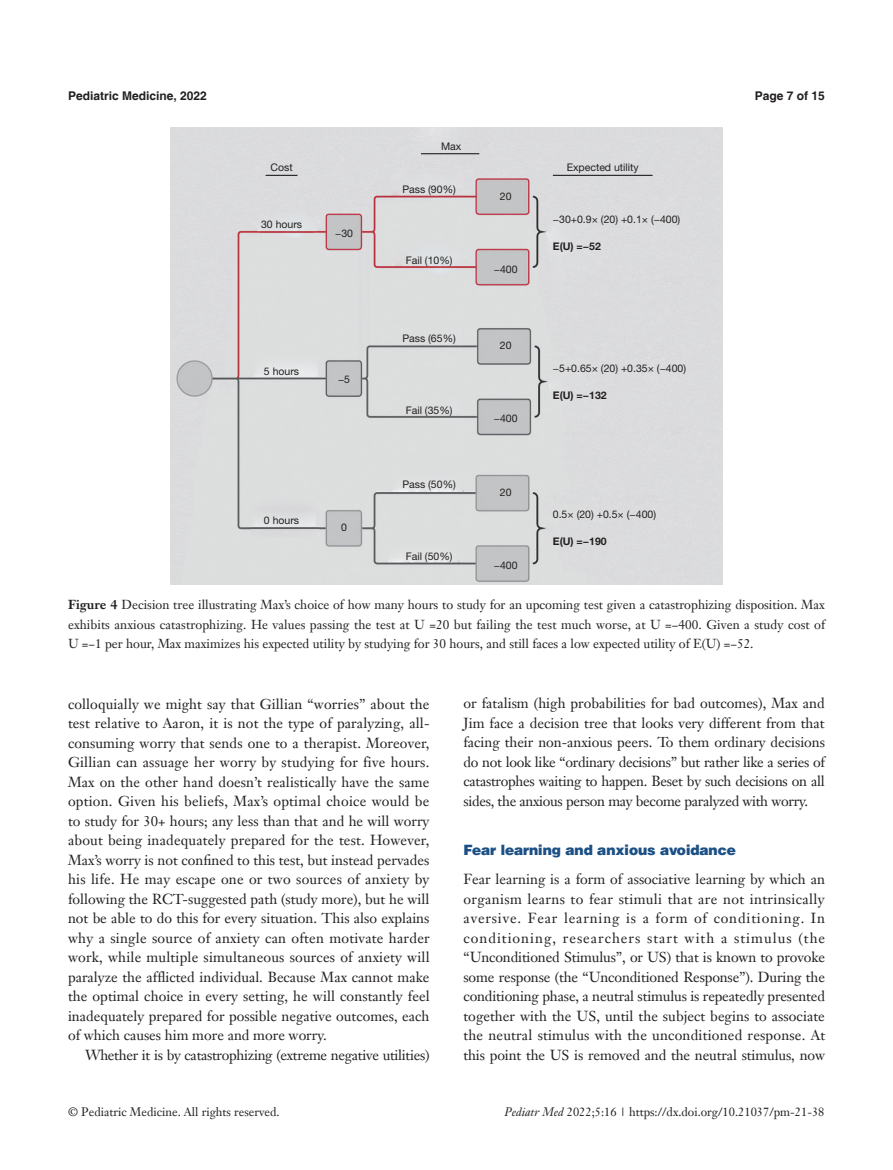
<style>
.page{position:relative;width:893px;height:1170px;background:#fff}
.page>*{position:absolute;margin:0;border:0;box-sizing:border-box;transform-origin:0 0}
.t1{font:14.25px/19.5px "Janson Text LT";letter-spacing:-.02em;color:#231f20;text-align:justify}
.t2{font:900 14.25px "Helvetica";color:#1c5085}
.t3{font:12.75px/19.5px "Janson Text LT";color:#231f20;text-align:justify}
.t4{font:12px "Janson Text LT";color:#231f20}
.t5{font:700 12px "Helvetica";color:#231f20}
.t6{font:10.5px "Helvetica Neue LT Pro";color:#231f20}
.t7{font:700 10.5px "Helvetica Neue LT Pro";color:#231f20}
.s1{font-weight:700}
.s2{font-style:italic}
</style>
<div class="page">
<img style="left:170px;top:128px;width:553px;height:457px">
<hr style="left:421px;top:153px;width:58px;height:1px;background:#231f20">
<hr style="left:553px;top:175px;width:100px;height:1px;background:#231f20">
<hr style="left:266px;top:175px;width:32px;height:1px;background:#231f20">
<p class="t5" style="left:68px;top:88px;width:140px">Pediatric Medicine, 2022</p>
<p class="t5" style="left:755px;top:88px;width:72px">Page 7 of 15</p>
<p class="t6" style="left:441px;top:140px;width:22px">Max</p>
<p class="t6" style="left:270px;top:161px;width:24px">Cost</p>
<p class="t6" style="left:567px;top:161px;width:74px">Expected utility</p>
<p class="t6" style="left:402px;top:182px;width:55px">Pass (90%)</p>
<p class="t6" style="left:500px;top:190px;width:13px">20</p>
<p class="t6" style="left:261px;top:218px;width:43px">30 hours</p>
<p class="t6" style="left:335px;top:226px;width:19px">−30</p>
<p class="t6" style="left:553px;top:212px;width:129px">−30+0.9× (20) +0.1× (−400)</p>
<p class="t7" style="left:553px;top:239px;width:49px">E(U) =−52</p>
<p class="t6" style="left:406px;top:254px;width:48px">Fail (10%)</p>
<p class="t6" style="left:494px;top:262px;width:25px">−400</p>
<p class="t6" style="left:402px;top:332px;width:55px">Pass (65%)</p>
<p class="t6" style="left:500px;top:339px;width:13px">20</p>
<p class="t6" style="left:264px;top:365px;width:37px">5 hours</p>
<p class="t6" style="left:338px;top:372px;width:14px">−5</p>
<p class="t6" style="left:553px;top:362px;width:135px">−5+0.65× (20) +0.35× (−400)</p>
<p class="t7" style="left:553px;top:389px;width:55px">E(U) =−132</p>
<p class="t6" style="left:406px;top:403px;width:48px">Fail (35%)</p>
<p class="t6" style="left:494px;top:412px;width:25px">−400</p>
<p class="t6" style="left:402px;top:477px;width:55px">Pass (50%)</p>
<p class="t6" style="left:500px;top:486px;width:13px">20</p>
<p class="t6" style="left:264px;top:513px;width:37px">0 hours</p>
<p class="t6" style="left:341px;top:521px;width:7px">0</p>
<p class="t6" style="left:553px;top:508px;width:105px">0.5× (20) +0.5× (−400)</p>
<p class="t7" style="left:553px;top:535px;width:55px">E(U) =−190</p>
<p class="t6" style="left:406px;top:549px;width:48px">Fail (50%)</p>
<p class="t6" style="left:494px;top:558px;width:25px">−400</p>
<p class="t3" style="left:68px;top:594px;width:759px"><span class="s1">Figure 4</span> Decision tree illustrating Max’s choice of how many hours to study for an upcoming test given a catastrophizing disposition. Max exhibits anxious catastrophizing. He values passing the test at U =20 but failing the test much worse, at U =−400. Given a study cost of U =−1 per hour, Max maximizes his expected utility by studying for 30 hours, and still faces a low expected utility of E(U) =−52.</p>
<p class="t1" style="left:68px;top:693px;width:363px">colloquially we might say that Gillian “worries” about the test relative to Aaron, it is not the type of paralyzing, all&shy;consuming worry that sends one to a therapist. Moreover, Gillian can assuage her worry by studying for five hours.<br>Max on the other hand doesn’t realistically have the same option. Given his beliefs, Max’s optimal choice would be to study for 30+ hours; any less than that and he will worry about being inadequately prepared for the test. However, Max’s worry is not confined to this test, but instead pervades his life. He may escape one or two sources of anxiety by following the RCT-suggested path (study more), but he will not be able to do this for every situation. This also explains why a single source of anxiety can often motivate harder work, while multiple simultaneous sources of anxiety will paralyze the afflicted individual. Because Max cannot make the optimal choice in every setting, he will constantly feel inadequately prepared for possible negative outcomes, each of which causes him more and more worry.</p>
<p class="t1" style="left:85px;top:1044px;width:346px">Whether it is by catastrophizing (extreme negative utilities)</p>
<p class="t1" style="left:463px;top:693px;width:363px">or fatalism (high probabilities for bad outcomes), Max and Jim face a decision tree that looks very different from that facing their non-anxious peers. To them ordinary decisions do not look like “ordinary decisions” but rather like a series of catastrophes waiting to happen. Beset by such decisions on all sides, the anxious person may become paralyzed with worry.</p>
<p class="t2" style="left:463px;top:840px;width:274px">Fear learning and anxious avoidance</p>
<p class="t1" style="left:463px;top:869px;width:363px">Fear learning is a form of associative learning by which an organism learns to fear stimuli that are not intrinsically aversive. Fear learning is a form of conditioning. In conditioning, researchers start with a stimulus (the “Unconditioned Stimulus”, or US) that is known to provoke some response (the “Unconditioned Response”). During the conditioning phase, a neutral stimulus is repeatedly presented together with the US, until the subject begins to associate the neutral stimulus with the unconditioned response. At this point the US is removed and the neutral stimulus, now</p>
<p class="t4" style="left:68px;top:1104px;width:213px">© Pediatric Medicine. All rights reserved.</p>
<p class="t4" style="left:505px;top:1104px;width:321px"><span class="s2">Pediatr Med</span> 2022;5:16 | https://dx.doi.org/10.21037/pm-21-38</p>
</div>
